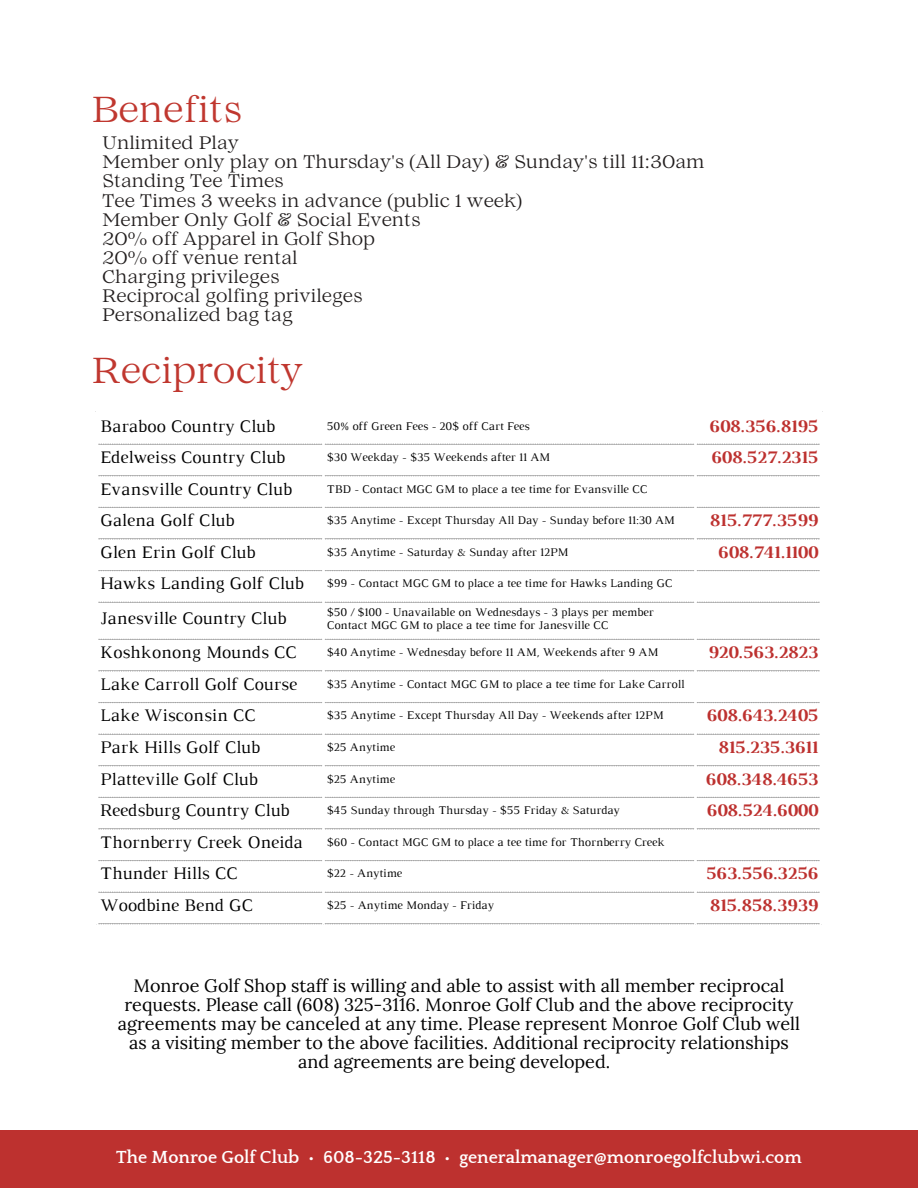
<style>
.page{position:relative;width:918px;height:1188px;background:#fff}
.page>*{position:absolute;margin:0;border:0;box-sizing:border-box;transform-origin:0 0}
.t1{font:36px "Lovelace Text";color:#c0372f}
.t2{font:18px/19.2px "Lora";color:#000;text-align:center}
.t3{font:18px "Luthier";color:#000}
.t4{font:18px "Lovelace Text";color:#211d1d}
.t5{font:700 18px "Luthier";color:#bd312f}
.t6{font:700 18px "Quattrocento";color:#fff}
.t7{font:12px/13px "Luthier";color:#000}
</style>
<div class="page">
<svg style="left:99px;top:444px;width:223px;height:480px"></svg>
<svg style="left:325px;top:444px;width:369px;height:480px"></svg>
<svg style="left:697px;top:444px;width:122px;height:480px"></svg>
<div style="left:0;top:1131px;width:918px;height:57px;background:#bd312f"></div>
<h1 class="t1" style="left:92px;top:96px;width:152px">Benefits</h1>
<p class="t4" style="left:102px;top:136px;width:139px">Unlimited Play</p>
<p class="t4" style="left:102px;top:156px;width:604px">Member only play on Thursday's (All Day) &amp; Sunday's till 11:30am</p>
<p class="t4" style="left:102px;top:175px;width:183px">Standing Tee Times</p>
<p class="t4" style="left:102px;top:194px;width:422px">Tee Times 3 weeks in advance (public 1 week)</p>
<p class="t4" style="left:102px;top:213px;width:320px">Member Only Golf &amp; Social Events</p>
<p class="t4" style="left:102px;top:232px;width:275px">20% off Apparel in Golf Shop</p>
<p class="t4" style="left:102px;top:251px;width:197px">20% off venue rental</p>
<p class="t4" style="left:102px;top:270px;width:179px">Charging privileges</p>
<p class="t4" style="left:102px;top:289px;width:262px">Reciprocal golfing privileges</p>
<p class="t4" style="left:102px;top:309px;width:192px">Personalized bag tag</p>
<h1 class="t1" style="left:92px;top:358px;width:213px">Reciprocity</h1>
<p class="t3" style="left:100px;top:419px;width:176px">Baraboo Country Club</p>
<p class="t7" style="left:327px;top:420px;width:205px">50% off Green Fees - 20$ off Cart Fees</p>
<p class="t5" style="left:709px;top:419px;width:110px">608.356.8195</p>
<p class="t3" style="left:100px;top:451px;width:186px">Edelweiss Country Club</p>
<p class="t7" style="left:327px;top:451px;width:225px">$30 Weekday - $35 Weekends after 11 AM</p>
<p class="t5" style="left:711px;top:451px;width:108px">608.527.2315</p>
<p class="t3" style="left:100px;top:482px;width:193px">Evansville Country Club</p>
<p class="t7" style="left:327px;top:483px;width:322px">TBD - Contact MGC GM to place a tee time for Evansville CC</p>
<p class="t3" style="left:100px;top:514px;width:135px">Galena Golf Club</p>
<p class="t7" style="left:327px;top:515px;width:349px">$35 Anytime - Except Thursday All Day - Sunday before 11:30 AM</p>
<p class="t5" style="left:709px;top:514px;width:110px">815.777.3599</p>
<p class="t3" style="left:100px;top:545px;width:156px">Glen Erin Golf Club</p>
<p class="t7" style="left:327px;top:546px;width:243px">$35 Anytime - Saturday &amp; Sunday after 12PM</p>
<p class="t5" style="left:718px;top:545px;width:102px">608.741.1100</p>
<p class="t3" style="left:100px;top:577px;width:205px">Hawks Landing Golf Club</p>
<p class="t7" style="left:327px;top:578px;width:347px">$99 - Contact MGC GM to place a tee time for Hawks Landing GC</p>
<p class="t3" style="left:100px;top:612px;width:187px">Janesville Country Club</p>
<p class="t7" style="left:327px;top:606px;width:328px">$50 / $100 - Unavailable on Wednesdays - 3 plays per member<br>Contact MGC GM to place a tee time for Janesville CC</p>
<p class="t3" style="left:100px;top:646px;width:198px">Koshkonong Mounds CC</p>
<p class="t7" style="left:327px;top:647px;width:333px">$40 Anytime - Wednesday before 11 AM, Weekends after 9 AM</p>
<p class="t5" style="left:708px;top:646px;width:112px">920.563.2823</p>
<p class="t3" style="left:100px;top:677px;width:198px">Lake Carroll Golf Course</p>
<p class="t7" style="left:327px;top:678px;width:359px">$35 Anytime - Contact MGC GM to place a tee time for Lake Carroll</p>
<p class="t3" style="left:100px;top:709px;width:157px">Lake Wisconsin CC</p>
<p class="t7" style="left:327px;top:710px;width:338px">$35 Anytime - Except Thursday All Day - Weekends after 12PM</p>
<p class="t5" style="left:706px;top:709px;width:113px">608.643.2405</p>
<p class="t3" style="left:100px;top:741px;width:161px">Park Hills Golf Club</p>
<p class="t7" style="left:327px;top:741px;width:70px">$25 Anytime</p>
<p class="t5" style="left:718px;top:741px;width:101px">815.235.3611</p>
<p class="t3" style="left:100px;top:772px;width:159px">Platteville Golf Club</p>
<p class="t7" style="left:327px;top:773px;width:70px">$25 Anytime</p>
<p class="t5" style="left:705px;top:772px;width:114px">608.348.4653</p>
<p class="t3" style="left:100px;top:804px;width:191px">Reedsburg Country Club</p>
<p class="t7" style="left:327px;top:805px;width:295px">$45 Sunday through Thursday - $55 Friday &amp; Saturday</p>
<p class="t5" style="left:706px;top:804px;width:113px">608.524.6000</p>
<p class="t3" style="left:100px;top:835px;width:204px">Thornberry Creek Oneida</p>
<p class="t7" style="left:327px;top:836px;width:340px">$60 - Contact MGC GM to place a tee time for Thornberry Creek</p>
<p class="t3" style="left:100px;top:867px;width:139px">Thunder Hills CC</p>
<p class="t7" style="left:327px;top:868px;width:77px">$22 - Anytime</p>
<p class="t5" style="left:705px;top:867px;width:114px">563.556.3256</p>
<p class="t3" style="left:100px;top:899px;width:154px">Woodbine Bend GC</p>
<p class="t7" style="left:327px;top:899px;width:169px">$25 - Anytime Monday - Friday</p>
<p class="t5" style="left:709px;top:899px;width:110px">815.858.3939</p>
<p class="t2" style="left:118px;top:975px;width:684px">Monroe Golf Shop staff is willing and able to assist with all member reciprocal requests. Please call (608) 325-3116. Monroe Golf Club and the above reciprocity agreements may be canceled at any time. Please represent Monroe Golf Club well as a visiting member to the above facilities. Additional reciprocity relationships and agreements are being developed.</p>
<p class="t6" style="left:116px;top:1148px;width:687px">The Monroe Golf Club • 608-325-3118 • generalmanager@monroegolfclubwi.com</p>
</div>
